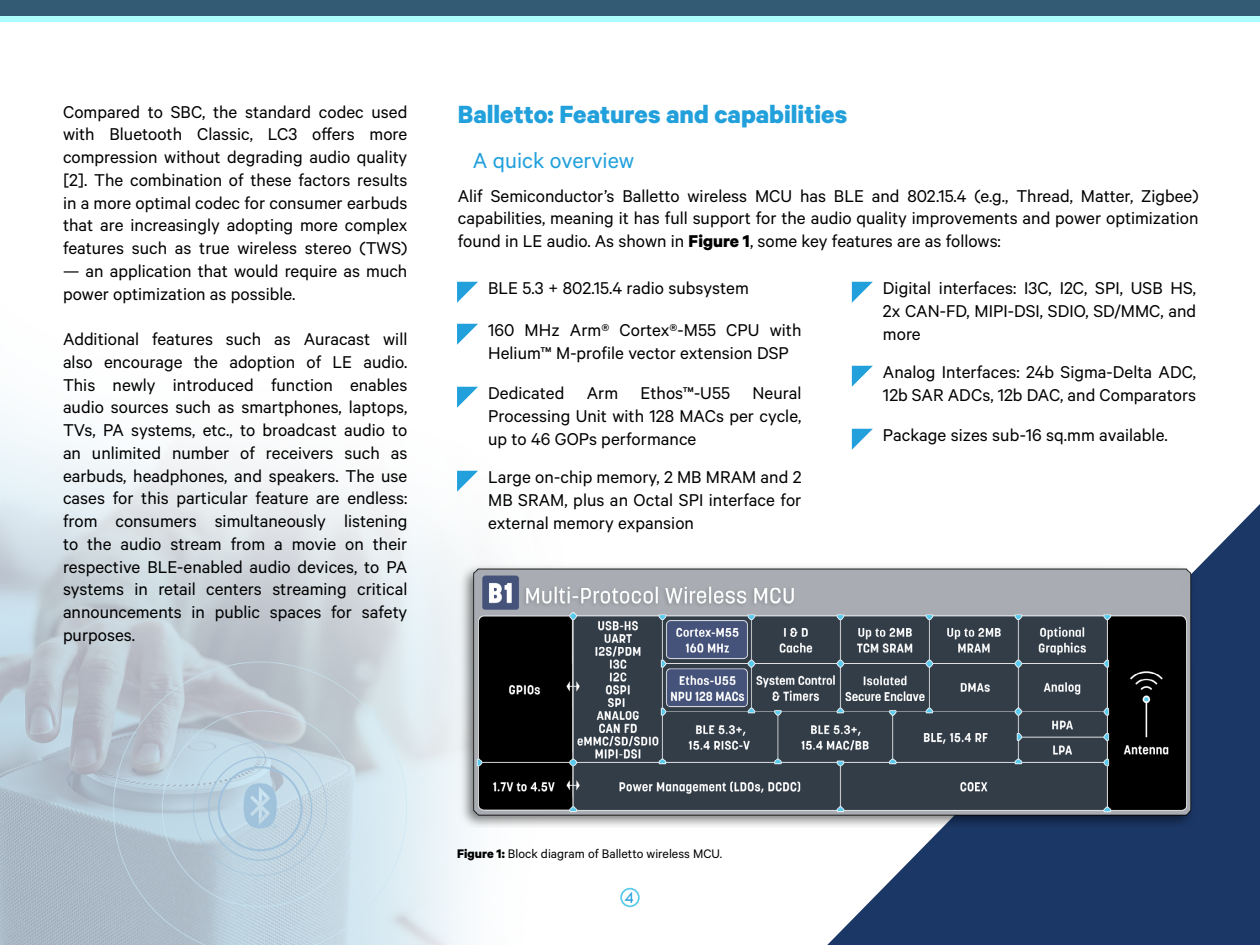
<style>
.page{position:relative;width:1260px;height:945px;background:#fff}
.page>*{position:absolute;margin:0;border:0;box-sizing:border-box;transform-origin:0 0}
.Header-Calibri_Bold__Size_16{font:700 28px "Calibre";color:#21a0db}
.Calibro_Regular__Size_14_-Indents{font:24.5px "Calibre";color:#21a0db}
.Calibro__Size_11{font:19.25px/22.8px "Calibre";color:#000;text-align:justify}
.Calibre_Bold_Size_11{font:19.25px/22.8px "Calibre";color:#000;text-align:justify}
.t1{font:17.5px "Tw Cen";color:#21a0db}
.Credits-Calibro__Size_11{font:14px "Calibre";color:#000}
.s1{font-weight:700}
</style>
<div class="page">
<img style="left:0;top:281px;width:873px;height:664px">
<div style="left:0;top:0;width:1260px;height:16px;background:#335b74"></div>
<div style="left:0;top:16px;width:1260px;height:6px;background:#abffff"></div>
<svg style="left:827px;top:504px;width:433px;height:441px;fill:#1b3766"></svg>
<img style="left:458px;top:562px;width:738px;height:266px">
<div style="left:620px;top:888px;width:20px;height:19px;border:2px solid #5acaed;border-radius:50%"></div>
<svg style="left:457px;top:282px;width:21px;height:21px"></svg>
<svg style="left:457px;top:324px;width:21px;height:21px"></svg>
<svg style="left:457px;top:387px;width:21px;height:21px"></svg>
<svg style="left:457px;top:471px;width:21px;height:21px"></svg>
<svg style="left:852px;top:282px;width:21px;height:21px"></svg>
<svg style="left:852px;top:366px;width:21px;height:21px"></svg>
<svg style="left:852px;top:429px;width:21px;height:21px"></svg>
<p class="Calibro__Size_11" style="left:63px;top:99px;width:346px">Compared to SBC, the standard codec used with Bluetooth Classic, LC3 offers more compression without degrading audio quality [2]. The combination of these factors results in a more optimal codec for consumer earbuds that are increasingly adopting more complex features such as true wireless stereo (TWS)</p>
<p class="Calibro__Size_11" style="left:63px;top:259px;width:346px">— an application that would require as much power optimization as possible.</p>
<p class="Calibro__Size_11" style="left:63px;top:327px;width:346px">Additional features such as Auracast will also encourage the adoption of LE audio.<br>This newly introduced function enables audio sources such as smartphones, laptops, TVs, PA systems, etc., to broadcast audio to an unlimited number of receivers such as earbuds, headphones, and speakers. The use cases for this particular feature are endless: from consumers simultaneously listening to the audio stream from a movie on their respective BLE-enabled audio devices, to PA systems in retail centers streaming critical announcements in public spaces for safety purposes.</p>
<p class="Header-Calibri_Bold__Size_16" style="left:458px;top:97px;width:391px">Balletto: Features and capabilities</p>
<p class="Calibro_Regular__Size_14_-Indents" style="left:473px;top:146px;width:163px">A quick overview</p>
<p class="Calibro__Size_11" style="left:458px;top:183px;width:742px">Alif Semiconductor’s Balletto wireless MCU has BLE and 802.15.4 (e.g., Thread, Matter, Zigbee) capabilities, meaning it has full support for the audio quality improvements and power optimization found in LE audio. As shown in <span class="s1">Figure 1</span>, some key features are as follows:</p>
<p class="Calibre_Bold_Size_11" style="left:488px;top:276px;width:262px">BLE 5.3 + 802.15.4 radio subsystem</p>
<p class="Calibre_Bold_Size_11" style="left:488px;top:318px;width:315px">160 MHz Arm® Cortex®-M55 CPU with<br>Helium™ M-profile vector extension DSP</p>
<p class="Calibre_Bold_Size_11" style="left:488px;top:381px;width:315px">Dedicated Arm Ethos™-U55 Neural Processing Unit with 128 MACs per cycle, up to 46 GOPs performance</p>
<p class="Calibre_Bold_Size_11" style="left:488px;top:465px;width:315px">Large on-chip memory, 2 MB MRAM and 2<br>MB SRAM, plus an Octal SPI interface for external memory expansion</p>
<p class="Calibre_Bold_Size_11" style="left:883px;top:276px;width:315px">Digital interfaces: I3C, I2C, SPI, USB HS, 2x CAN-FD, MIPI-DSI, SDIO, SD/MMC, and more</p>
<p class="Calibre_Bold_Size_11" style="left:883px;top:360px;width:315px">Analog Interfaces: 24b Sigma-Delta ADC,<br>12b SAR ADCs, 12b DAC, and Comparators</p>
<p class="Calibre_Bold_Size_11" style="left:883px;top:423px;width:286px">Package sizes sub-16 sq.mm available.</p>
<p class="Credits-Calibro__Size_11" style="left:457px;top:846px;width:267px"><span class="s1">Figure 1:</span> Block diagram of Balletto wireless MCU.</p>
<p class="t1" style="left:625px;top:887px;width:11px">4</p>
</div>
